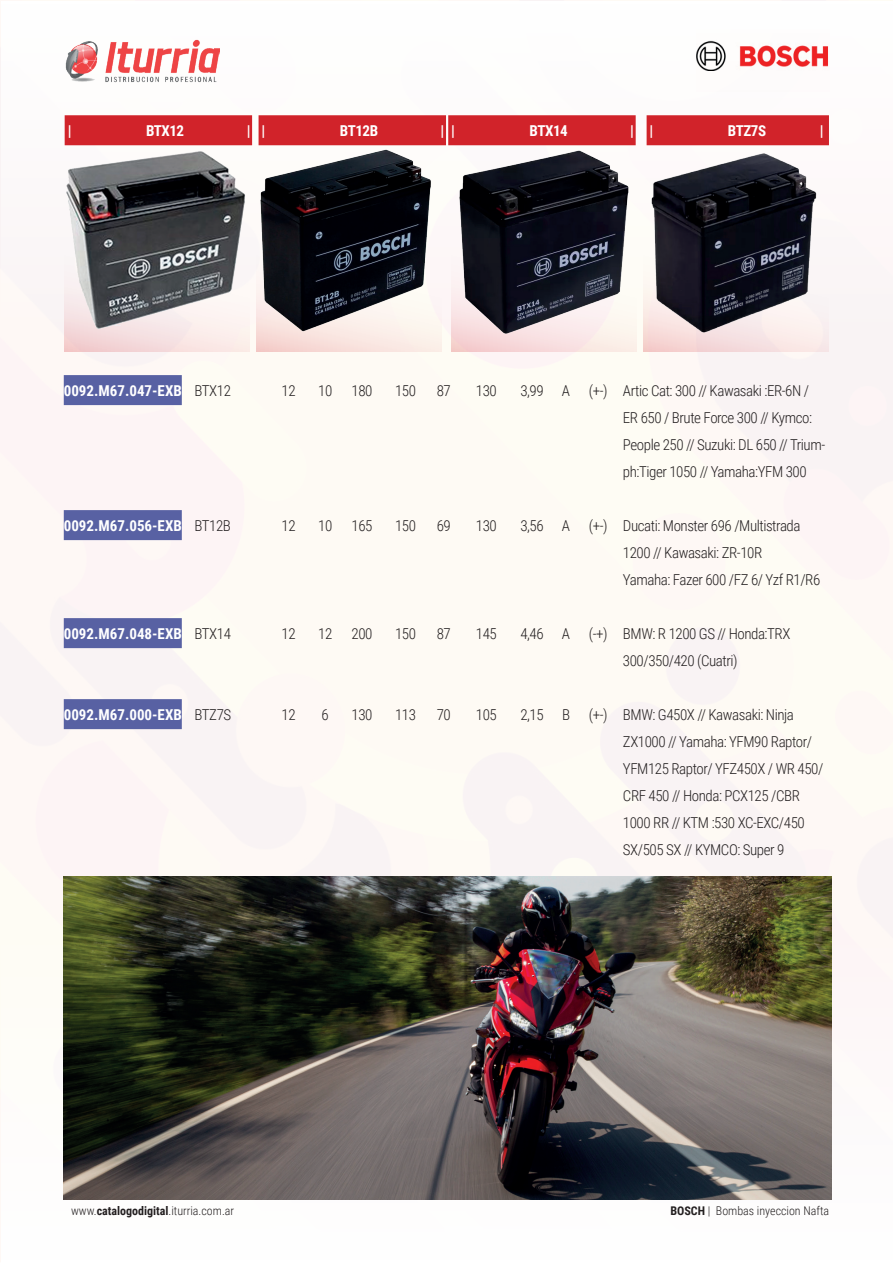
<style>
.page{position:relative;width:893px;height:1263px;background:#fff}
.page>*{position:absolute;margin:0;border:0;box-sizing:border-box;transform-origin:0 0}
.t1{font:300 15px/27px "Roboto Condensed";letter-spacing:-.03em;color:#231f20}
.t2{font:700 15px "Roboto Condensed";color:#fff}
.t3{font:300 12px "Roboto Condensed";color:#231f20}
.s1{font-weight:700}
</style>
<div class="page">
<div style="left:0;top:0;width:893px;height:1090px;background:#fef8f4"></div>
<div style="left:1px;top:915px;width:891px;height:348px;background:#fff"></div>
<div style="left:1px;top:1px;width:891px;height:348px;background:#fff"></div>
<hr style="left:64px;top:1199px;width:765px;height:1px;background:#636366">
<img style="left:697px;top:40px;width:131px;height:31px">
<img style="left:65px;top:39px;width:155px;height:44px">
<div style="left:64px;top:375px;width:118px;height:30px;background:#5861a3"></div>
<div style="left:64px;top:510px;width:118px;height:30px;background:#5861a3"></div>
<div style="left:64px;top:618px;width:118px;height:30px;background:#5861a3"></div>
<div style="left:64px;top:699px;width:118px;height:30px;background:#5861a3"></div>
<svg style="left:257px;top:144px;width:185px;height:208px;background:#f8e3de"></svg>
<svg style="left:451px;top:145px;width:186px;height:207px"></svg>
<svg style="left:644px;top:144px;width:185px;height:208px"></svg>
<svg style="left:65px;top:145px;width:185px;height:207px;background:#f6dfde"></svg>
<img style="left:64px;top:148px;width:186px;height:186px">
<img style="left:257px;top:148px;width:376px;height:186px">
<img style="left:643px;top:153px;width:180px;height:181px">
<div style="left:65px;top:115px;width:187px;height:30px;background:#d1232a"></div>
<div style="left:259px;top:115px;width:187px;height:30px;background:#d1232a"></div>
<div style="left:448px;top:115px;width:188px;height:30px;background:#d1232a"></div>
<div style="left:647px;top:115px;width:182px;height:30px;background:#d1232a"></div>
<img style="left:64px;top:876px;width:767px;height:323px">
<p class="t2" style="left:68px;top:120px;width:5px">|</p>
<p class="t2" style="left:146px;top:120px;width:40px">BTX12</p>
<p class="t2" style="left:247px;top:120px;width:20px">| |</p>
<p class="t2" style="left:340px;top:120px;width:40px">BT12B</p>
<p class="t2" style="left:441px;top:120px;width:16px">| |</p>
<p class="t2" style="left:530px;top:120px;width:40px">BTX14</p>
<p class="t2" style="left:630px;top:120px;width:25px">| |</p>
<p class="t2" style="left:728px;top:120px;width:40px">BTZ7S</p>
<p class="t2" style="left:820px;top:120px;width:5px">|</p>
<p class="t2" style="left:64px;top:380px;width:120px">0092.M67.047-EXB</p>
<p class="t1" style="left:195px;top:377px;width:38px">BTX12</p>
<p class="t2" style="left:64px;top:515px;width:120px">0092.M67.056-EXB</p>
<p class="t1" style="left:195px;top:512px;width:38px">BT12B</p>
<p class="t1" style="left:282px;top:377px;width:16px">12</p>
<p class="t1" style="left:318px;top:377px;width:16px">10</p>
<p class="t1" style="left:351px;top:377px;width:22px">180</p>
<p class="t1" style="left:395px;top:377px;width:22px">150</p>
<p class="t1" style="left:437px;top:377px;width:16px">87</p>
<p class="t1" style="left:282px;top:512px;width:16px">12</p>
<p class="t1" style="left:318px;top:512px;width:16px">10</p>
<p class="t1" style="left:351px;top:512px;width:22px">165</p>
<p class="t1" style="left:395px;top:512px;width:22px">150</p>
<p class="t1" style="left:437px;top:512px;width:16px">69</p>
<p class="t1" style="left:476px;top:377px;width:22px">130</p>
<p class="t1" style="left:476px;top:512px;width:22px">130</p>
<p class="t1" style="left:520px;top:377px;width:25px">3,99</p>
<p class="t1" style="left:562px;top:377px;width:10px">A</p>
<p class="t1" style="left:520px;top:512px;width:25px">3,56</p>
<p class="t1" style="left:562px;top:512px;width:10px">A</p>
<p class="t1" style="left:589px;top:377px;width:20px">(+-)</p>
<p class="t1" style="left:589px;top:512px;width:20px">(+-)</p>
<p class="t1" style="left:623px;top:377px;width:204px">Artic Cat: 300 // Kawasaki :ER-6N / ER 650 / Brute Force 300 // Kymco:<br>People 250 // Suzuki: DL 650 // Trium&shy;ph:Tiger 1050 // Yamaha:YFM 300</p>
<p class="t1" style="left:623px;top:512px;width:199px">Ducati: Monster 696 /Multistrada<br>1200 // Kawasaki: ZR-10R<br>Yamaha: Fazer 600 /FZ 6/ Yzf R1/R6</p>
<p class="t2" style="left:64px;top:623px;width:120px">0092.M67.048-EXB</p>
<p class="t1" style="left:195px;top:620px;width:38px">BTX14</p>
<p class="t2" style="left:64px;top:704px;width:120px">0092.M67.000-EXB</p>
<p class="t1" style="left:195px;top:701px;width:38px">BTZ7S</p>
<p class="t1" style="left:282px;top:620px;width:16px">12</p>
<p class="t1" style="left:318px;top:620px;width:16px">12</p>
<p class="t1" style="left:351px;top:620px;width:22px">200</p>
<p class="t1" style="left:395px;top:620px;width:22px">150</p>
<p class="t1" style="left:437px;top:620px;width:16px">87</p>
<p class="t1" style="left:282px;top:701px;width:16px">12</p>
<p class="t1" style="left:322px;top:701px;width:9px">6</p>
<p class="t1" style="left:351px;top:701px;width:22px">130</p>
<p class="t1" style="left:395px;top:701px;width:22px">113</p>
<p class="t1" style="left:437px;top:701px;width:16px">70</p>
<p class="t1" style="left:476px;top:620px;width:22px">145</p>
<p class="t1" style="left:476px;top:701px;width:22px">105</p>
<p class="t1" style="left:520px;top:620px;width:25px">4,46</p>
<p class="t1" style="left:562px;top:620px;width:10px">A</p>
<p class="t1" style="left:520px;top:701px;width:25px">2,15</p>
<p class="t1" style="left:562px;top:701px;width:10px">B</p>
<p class="t1" style="left:589px;top:620px;width:20px">(-+)</p>
<p class="t1" style="left:589px;top:701px;width:20px">(+-)</p>
<p class="t1" style="left:623px;top:620px;width:169px">BMW: R 1200 GS // Honda:TRX<br>300/350/420 (Cuatri)</p>
<p class="t1" style="left:623px;top:701px;width:202px">BMW: G450X // Kawasaki: Ninja<br>ZX1000 // Yamaha: YFM90 Raptor/<br>YFM125 Raptor/ YFZ450X / WR 450/<br>CRF 450 // Honda: PCX125 /CBR<br>1000 RR // KTM :530 XC-EXC/450<br>SX/505 SX // KYMCO: Super 9</p>
<p class="t3" style="left:71px;top:1202px;width:165px">www.<span class="s1">catalogodigital</span>.iturria.com.ar</p>
<p class="t3" style="left:670px;top:1202px;width:160px"><span class="s1">BOSCH</span> | Bombas inyeccion Nafta</p>
</div>
